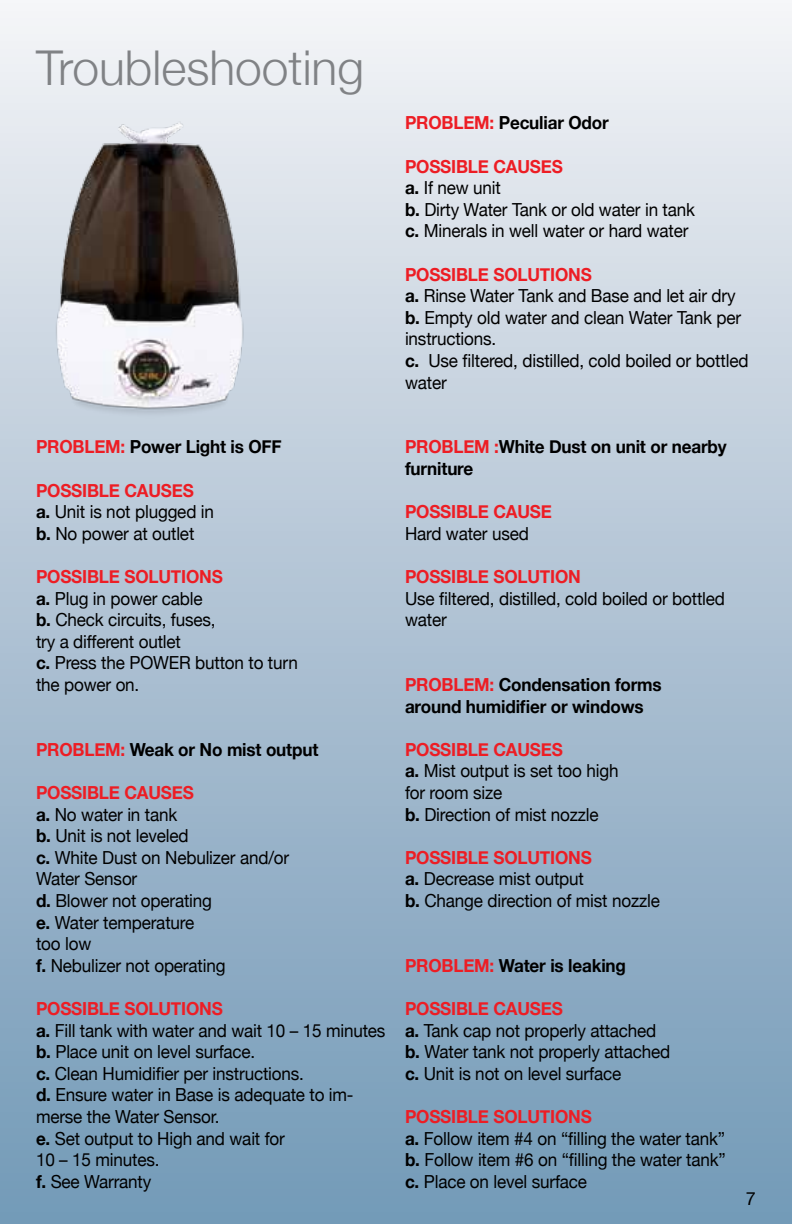
<style>
.page{position:relative;width:792px;height:1224px;background:#fff}
.page>*{position:absolute;margin:0;border:0;box-sizing:border-box;transform-origin:0 0}
.t1{font:300 48px "Helvetica Neue";color:#808285}
.t2{font:18px/21.6px "Helvetica Neue";letter-spacing:-.01em;color:#000;scale:.95 1}
.t3{font:700 18px/21.6px "Helvetica Neue";letter-spacing:-.01em;color:#000;scale:.95 1}
.t4{font:700 18px "Helvetica Neue";letter-spacing:-.01em;color:#ed1d24;scale:.95 1}
.t5{font:18px "Helvetica Neue";letter-spacing:-.01em;color:#000}
.s1{color:#ed1d24}
.s2{font-weight:700;color:#ed1d24}
.s3{font-weight:700}
</style>
<div class="page">
<div style="left:0;top:0;width:792px;height:1224px;background:linear-gradient(to bottom,#f2f2f5,#7197b6)"></div>
<img style="left:36px;top:120px;width:217px;height:305px">
<h1 class="t1" style="left:36px;top:39px;width:330px">Troubleshooting</h1>
<p class="t3" style="left:405px;top:112px;width:216px"><span class="s1">PROBLEM:</span> Peculiar Odor</p>
<p class="t2" style="left:405px;top:155px;width:307px"><span class="s2">POSSIBLE CAUSES<br></span><span class="s3">a.</span> If new unit<br><span class="s3">b.</span> Dirty Water Tank or old water in tank <span class="s3">c.</span> Minerals in well water or hard water</p>
<p class="t2" style="left:405px;top:263px;width:363px"><span class="s2">POSSIBLE SOLUTIONS<br></span><span class="s3">a.</span> Rinse Water Tank and Base and let air dry <span class="s3">b.</span> Empty old water and clean Water Tank per instructions.<br><span class="s3">c.</span> Use filtered, distilled, cold boiled or bottled water</p>
<p class="t3" style="left:36px;top:436px;width:260px"><span class="s1">PROBLEM:</span> Power Light is OFF</p>
<p class="t2" style="left:36px;top:479px;width:189px"><span class="s2">POSSIBLE CAUSES<br></span><span class="s3">a.</span> Unit is not plugged in <span class="s3">b.</span> No power at outlet</p>
<p class="t2" style="left:36px;top:566px;width:277px"><span class="s2">POSSIBLE SOLUTIONS<br></span><span class="s3">a.</span> Plug in power cable<br><span class="s3">b.</span> Check circuits, fuses,<br>try a different outlet<br><span class="s3">c.</span> Press the POWER button to turn the power on.</p>
<p class="t3" style="left:36px;top:738px;width:299px"><span class="s1">PROBLEM:</span> Weak or No mist output</p>
<p class="t2" style="left:36px;top:782px;width:268px"><span class="s2">POSSIBLE CAUSES<br></span><span class="s3">a.</span> No water in tank<br><span class="s3">b.</span> Unit is not leveled<br><span class="s3">c.</span> White Dust on Nebulizer and/or<br>Water Sensor<br><span class="s3">d.</span> Blower not operating<br><span class="s3">e.</span> Water temperature<br>too low<br><span class="s3">f.</span> Nebulizer not operating</p>
<p class="t2" style="left:36px;top:998px;width:369px"><span class="s2">POSSIBLE SOLUTIONS<br></span><span class="s3">a.</span> Fill tank with water and wait 10 – 15 minutes <span class="s3">b.</span> Place unit on level surface.<br><span class="s3">c.</span> Clean Humidifier per instructions.<br><span class="s3">d.</span> Ensure water in Base is adequate to im&shy;merse the Water Sensor.<br><span class="s3">e.</span> Set output to High and wait for<br>10 – 15 minutes.<br><span class="s3">f.</span> See Warranty</p>
<p class="t3" style="left:405px;top:436px;width:340px"><span class="s1">PROBLEM :</span>White Dust on unit or nearby furniture</p>
<p class="t4" style="left:405px;top:501px;width:156px">POSSIBLE CAUSE</p>
<p class="t2" style="left:405px;top:522px;width:132px">Hard water used</p>
<p class="t4" style="left:405px;top:566px;width:187px">POSSIBLE SOLUTION</p>
<p class="t2" style="left:405px;top:587px;width:338px">Use filtered, distilled, cold boiled or bottled water</p>
<p class="t3" style="left:405px;top:673px;width:272px"><span class="s1">PROBLEM:</span> Condensation forms around humidifier or windows</p>
<p class="t2" style="left:405px;top:738px;width:226px"><span class="s2">POSSIBLE CAUSES<br></span><span class="s3">a.</span> Mist output is set too high for room size<br><span class="s3">b.</span> Direction of mist nozzle</p>
<p class="t2" style="left:405px;top:846px;width:270px"><span class="s2">POSSIBLE SOLUTIONS<br></span><span class="s3">a.</span> Decrease mist output<br><span class="s3">b.</span> Change direction of mist nozzle</p>
<p class="t3" style="left:405px;top:954px;width:234px"><span class="s1">PROBLEM:</span> Water is leaking</p>
<p class="t2" style="left:405px;top:998px;width:281px"><span class="s2">POSSIBLE CAUSES<br></span><span class="s3">a.</span> Tank cap not properly attached <span class="s3">b.</span> Water tank not properly attached <span class="s3">c.</span> Unit is not on level surface</p>
<p class="t2" style="left:405px;top:1106px;width:339px"><span class="s2">POSSIBLE SOLUTIONS<br></span><span class="s3">a.</span> Follow item #4 on “filling the water tank” <span class="s3">b.</span> Follow item #6 on “filling the water tank” <span class="s3">c.</span> Place on level surface</p>
<p class="t5" style="left:746px;top:1188px;width:12px">7</p>
</div>
